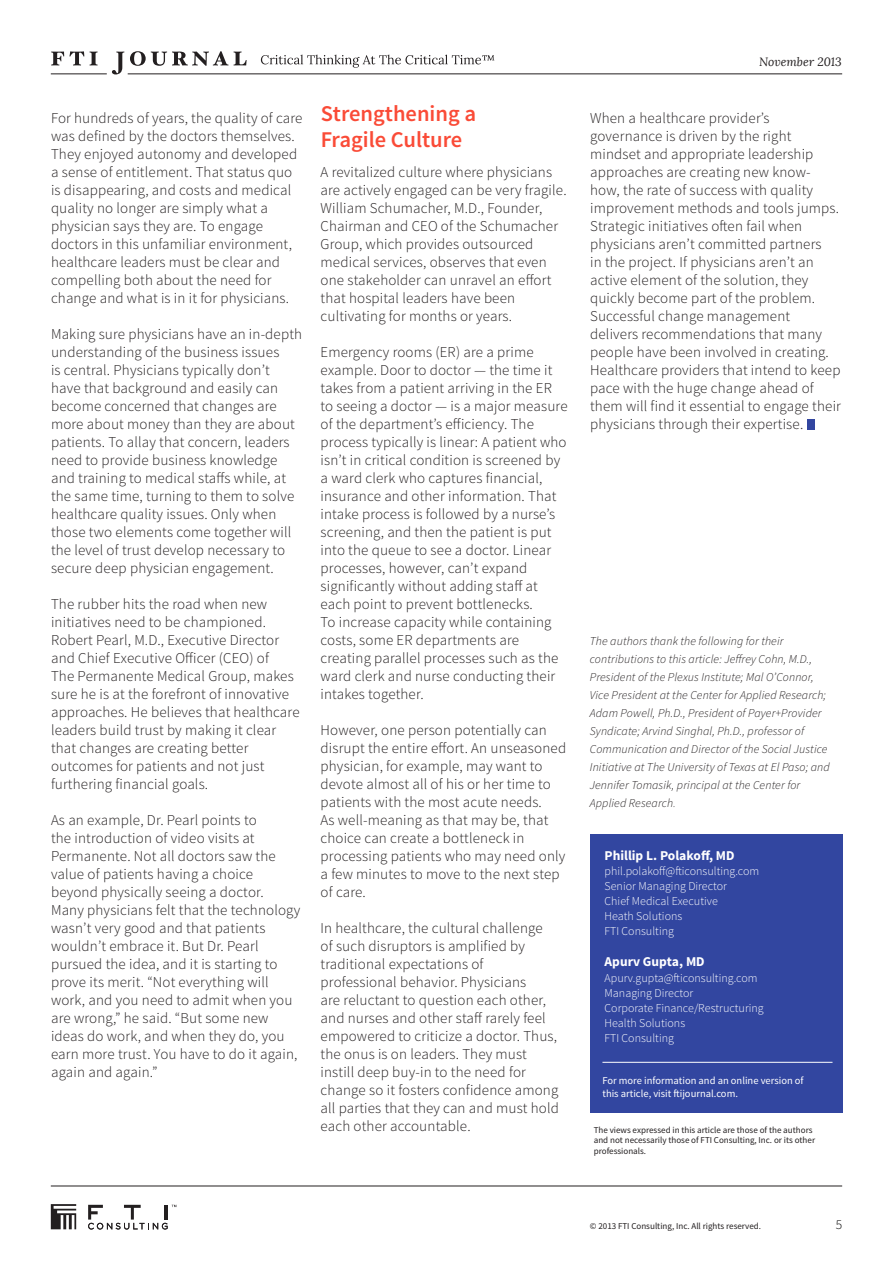
<style>
.page{position:relative;width:893px;height:1263px;background:#fff}
.page>*{position:absolute;margin:0;border:0;box-sizing:border-box;transform-origin:0 0}
.t1{font:600 22.5px "Source Sans Pro";color:#fa4b37}
.Body{font:300 15px/18px "Source Sans Pro";letter-spacing:.01em;color:#231f20}
.t2{font:700 13.5px "Source Sans Pro";color:#fff}
.t3{font:300 13.5px "Source Sans Pro";color:#000}
.Body-2{font:italic 300 12px/18px "Source Sans Pro";letter-spacing:.01em;color:#231f20}
.t4{font:300 12px "Source Sans Pro";color:#fff}
.t5{font:italic 12px "Lora";color:#231f20}
.t6{font:10.5px/13.5px "Source Sans Pro";color:#fff}
.t7{font:9px/10.5px "Source Sans Pro";color:#231f20}
.s1{font-size:10.5px}
</style>
<div class="page">
<hr style="left:128px;top:73px;width:714px;height:1px;background:#231f20">
<svg style="left:51px;top:51px;width:196px;height:23px"></svg>
<svg style="left:261px;top:55px;width:233px;height:13px"></svg>
<hr style="left:51px;top:1185px;width:791px;height:1px;background:#231f20">
<svg style="left:51px;top:1204px;width:25px;height:25px"></svg>
<svg style="left:88px;top:1205px;width:88px;height:24px"></svg>
<div style="left:590px;top:834px;width:252px;height:279px;background:#3246a0"></div>
<hr style="left:602px;top:1062px;width:230px;height:1px;background:#fff">
<div style="left:807px;top:419px;width:8px;height:11px;background:#3246a0"></div>
<p class="Body" style="left:51px;top:109px;width:253px">For hundreds of years, the quality of care was defined by the doctors themselves.<br>They enjoyed autonomy and developed a sense of entitlement. That status quo is disappearing, and costs and medical quality no longer are simply what a physician says they are. To engage doctors in this unfamiliar environment, healthcare leaders must be clear and compelling both about the need for change and what is in it for physicians.</p>
<p class="Body" style="left:51px;top:325px;width:253px">Making sure physicians have an in-depth understanding of the business issues<br>is central. Physicians typically don’t have that background and easily can become concerned that changes are more about money than they are about patients. To allay that concern, leaders need to provide business knowledge and training to medical staffs while, at the same time, turning to them to solve healthcare quality issues. Only when those two elements come together will the level of trust develop necessary to secure deep physician engagement.</p>
<p class="Body" style="left:51px;top:595px;width:250px">The rubber hits the road when new initiatives need to be championed.<br>Robert Pearl, M.D., Executive Director and Chief Executive Officer (CEO) of<br>The Permanente Medical Group, makes sure he is at the forefront of innovative approaches. He believes that healthcare leaders build trust by making it clear that changes are creating better outcomes for patients and not just furthering financial goals.</p>
<p class="Body" style="left:51px;top:811px;width:251px">As an example, Dr. Pearl points to<br>the introduction of video visits at Permanente. Not all doctors saw the value of patients having a choice beyond physically seeing a doctor.<br>Many physicians felt that the technology wasn’t very good and that patients wouldn’t embrace it. But Dr. Pearl pursued the idea, and it is starting to prove its merit. “Not everything will work, and you need to admit when you are wrong,” he said. “But some new ideas do work, and when they do, you earn more trust. You have to do it again, again and again.”</p>
<h1 class="t1" style="left:321px;top:99px;width:157px">Strengthening a</h1>
<h1 class="t1" style="left:321px;top:125px;width:143px">Fragile Culture</h1>
<p class="Body" style="left:321px;top:163px;width:248px">A revitalized culture where physicians are actively engaged can be very fragile.<br>William Schumacher, M.D., Founder, Chairman and CEO of the Schumacher Group, which provides outsourced medical services, observes that even one stakeholder can unravel an effort that hospital leaders have been cultivating for months or years.</p>
<p class="Body" style="left:321px;top:343px;width:249px">Emergency rooms (ER) are a prime example. Door to doctor — the time it takes from a patient arriving in the ER to seeing a doctor — is a major measure of the department’s efficiency. The process typically is linear: A patient who isn’t in critical condition is screened by a ward clerk who captures financial, insurance and other information. That intake process is followed by a nurse’s screening, and then the patient is put into the queue to see a doctor. Linear processes, however, can’t expand significantly without adding staff at</p>
<p class="Body" style="left:321px;top:595px;width:214px">each point to prevent bottlenecks.</p>
<p class="Body" style="left:321px;top:613px;width:232px">To increase capacity while containing</p>
<p class="Body" style="left:321px;top:631px;width:200px">costs, some ER departments are</p>
<p class="Body" style="left:321px;top:649px;width:239px">creating parallel processes such as the ward clerk and nurse conducting their intakes together.</p>
<p class="Body" style="left:321px;top:721px;width:247px">However, one person potentially can disrupt the entire effort. An unseasoned physician, for example, may want to devote almost all of his or her time to patients with the most acute needs.<br>As well-meaning as that may be, that choice can create a bottleneck in processing patients who may need only a few minutes to move to the next step of care.</p>
<p class="Body" style="left:321px;top:919px;width:224px">In healthcare, the cultural challenge of such disruptors is amplified by traditional expectations of</p>
<p class="Body" style="left:321px;top:973px;width:238px">professional behavior. Physicians<br>are reluctant to question each other, and nurses and other staff rarely feel empowered to criticize a doctor. Thus, the onus is on leaders. They must</p>
<p class="Body" style="left:321px;top:1063px;width:240px">instill deep buy-in to the need for change so it fosters confidence among all parties that they can and must hold each other accountable.</p>
<p class="t5" style="left:759px;top:55px;width:84px">November 2013</p>
<p class="Body" style="left:590px;top:109px;width:252px">When a healthcare provider’s governance is driven by the right mindset and appropriate leadership approaches are creating new know&shy;how, the rate of success with quality improvement methods and tools jumps.<br>Strategic initiatives often fail when physicians aren’t committed partners<br>in the project. If physicians aren’t an active element of the solution, they quickly become part of the problem.<br>Successful change management delivers recommendations that many people have been involved in creating.<br>Healthcare providers that intend to keep pace with the huge change ahead of them will find it essential to engage their physicians through their expertise.</p>
<p class="Body-2" style="left:590px;top:632px;width:241px">The authors thank the following for their contributions to this article: Jeffrey Cohn, M.D., President of the Plexus Institute; Mal O’Connor, Vice President at the Center for Applied Research; Adam Powell, Ph.D., President of Payer+Provider Syndicate; Arvind Singhal, Ph.D., professor of Communication and Director of the Social Justice Initiative at The University of Texas at El Paso; and Jennifer Tomasik, principal at the Center for</p>
<p class="Body-2" style="left:590px;top:794px;width:87px">Applied Research<span class="s1">.</span></p>
<p class="t2" style="left:605px;top:847px;width:132px">Phillip L. Polakoff, MD</p>
<p class="t4" style="left:605px;top:864px;width:156px">phil.polakoff@fticonsulting.com</p>
<p class="t4" style="left:605px;top:879px;width:124px">Senior Managing Director</p>
<p class="t4" style="left:605px;top:894px;width:115px">Chief Medical Executive</p>
<p class="t4" style="left:605px;top:909px;width:79px">Heath Solutions</p>
<p class="t4" style="left:605px;top:924px;width:71px">FTI Consulting</p>
<p class="t2" style="left:605px;top:953px;width:102px">Apurv Gupta, MD</p>
<p class="t4" style="left:605px;top:970px;width:154px">Apurv.gupta@fticonsulting.com</p>
<p class="t4" style="left:605px;top:985px;width:90px">Managing Director</p>
<p class="t4" style="left:605px;top:1000px;width:161px">Corporate Finance/Restructuring</p>
<p class="t4" style="left:605px;top:1015px;width:82px">Health Solutions</p>
<p class="t4" style="left:605px;top:1030px;width:71px">FTI Consulting</p>
<p class="t6" style="left:602px;top:1074px;width:203px">For more information and an online version of this article, visit ftijournal.com.</p>
<p class="t7" style="left:594px;top:1124px;width:223px">The views expressed in this article are those of the authors and not necessarily those of FTI Consulting, Inc. or its other professionals.</p>
<p class="t7" style="left:590px;top:1221px;width:173px">© 2013 FTI Consulting, Inc. All rights reserved.</p>
<p class="t3" style="left:836px;top:1217px;width:8px">5</p>
</div>
